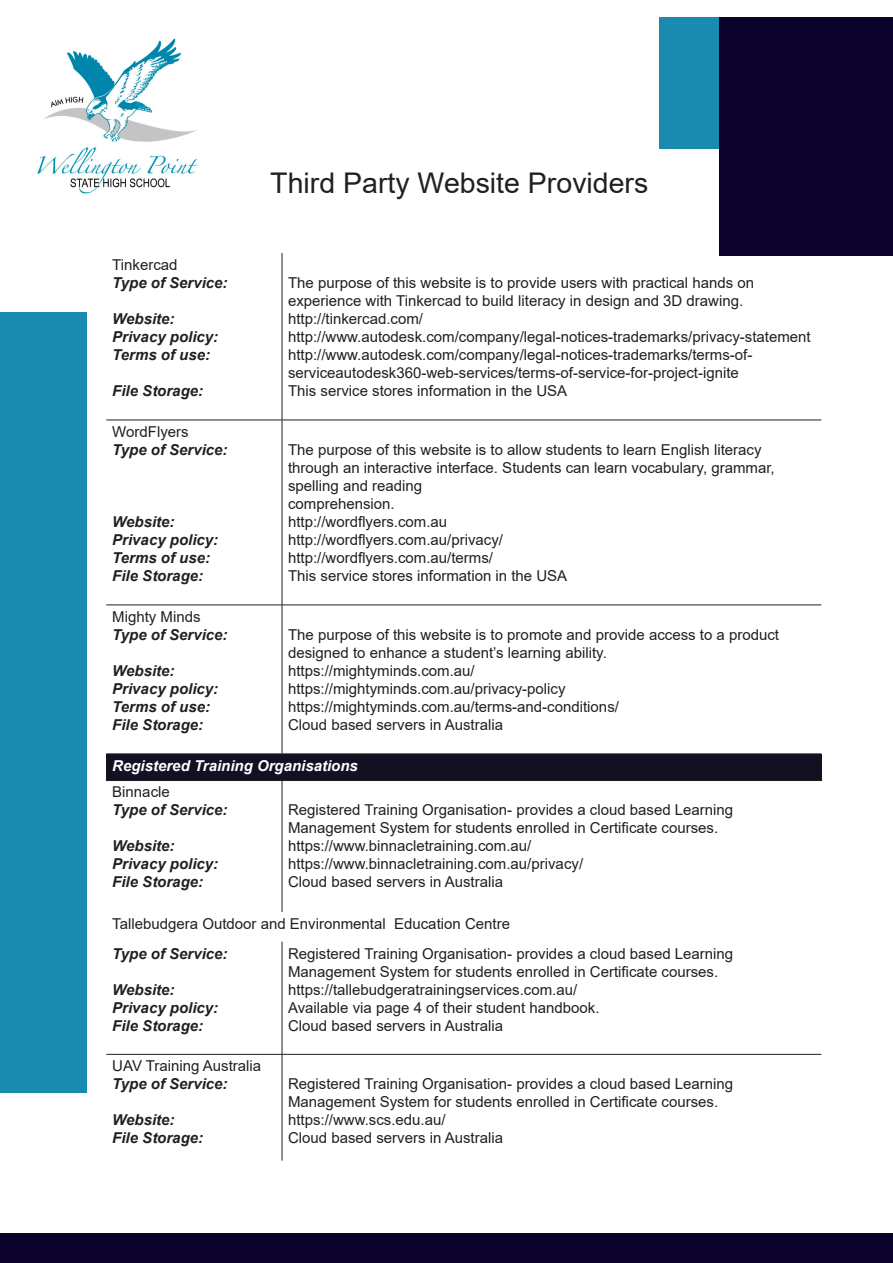
<style>
.page{position:relative;width:893px;height:1263px;background:#fff}
.page>*{position:absolute;margin:0;border:0;box-sizing:border-box;transform-origin:0 0}
.t1{font:28.5px "Arial";color:#231f20}
.t2{font:15px/18px "Arial";color:#231f20}
.t3{font:italic 700 15px "Arial";color:#231f20}
.t4{font:italic 700 15px "Arial";color:#fff}
</style>
<div class="page">
<div style="left:0;top:313px;width:86px;height:780px;background:#1a8ab0"></div>
<div style="left:659px;top:17px;width:117px;height:132px;background:#1a8ab0"></div>
<div style="left:720px;top:17px;width:173px;height:238px;background:#0a022a"></div>
<div style="left:0;top:1233px;width:893px;height:30px;background:#0a022a"></div>
<img style="left:37px;top:38px;width:161px;height:156px">
<div style="left:106px;top:754px;width:715px;height:26px;background:#121123"></div>
<hr style="left:282px;top:253px;width:1px;height:167px;background:#231f20">
<hr style="left:106px;top:420px;width:176px;height:1px;background:#231f20">
<hr style="left:282px;top:420px;width:539px;height:1px;background:#231f20">
<hr style="left:282px;top:420px;width:1px;height:185px;background:#231f20">
<hr style="left:106px;top:605px;width:176px;height:1px;background:#231f20">
<hr style="left:282px;top:605px;width:539px;height:1px;background:#231f20">
<hr style="left:282px;top:605px;width:1px;height:149px;background:#231f20">
<hr style="left:106px;top:753px;width:176px;height:1px;background:#231f20">
<hr style="left:282px;top:753px;width:539px;height:1px;background:#231f20">
<hr style="left:106px;top:780px;width:176px;height:1px;background:#231f20">
<hr style="left:282px;top:780px;width:539px;height:1px;background:#231f20">
<hr style="left:282px;top:781px;width:1px;height:131px;background:#231f20">
<hr style="left:282px;top:942px;width:1px;height:112px;background:#231f20">
<hr style="left:106px;top:1054px;width:176px;height:1px;background:#231f20">
<hr style="left:282px;top:1054px;width:539px;height:1px;background:#231f20">
<hr style="left:282px;top:1054px;width:1px;height:106px;background:#231f20">
<p class="t2" style="left:112px;top:256px;width:67px">Tinkercad</p>
<p class="t3" style="left:112px;top:273px;width:117px">Type of Service:</p>
<p class="t3" style="left:112px;top:309px;width:64px">Website:</p>
<p class="t3" style="left:112px;top:327px;width:107px">Privacy policy:</p>
<p class="t3" style="left:112px;top:345px;width:99px">Terms of use:</p>
<p class="t3" style="left:112px;top:381px;width:92px">File Storage:</p>
<p class="t2" style="left:112px;top:422px;width:78px">WordFlyers</p>
<p class="t3" style="left:112px;top:440px;width:117px">Type of Service:</p>
<p class="t3" style="left:112px;top:512px;width:64px">Website:</p>
<p class="t3" style="left:112px;top:530px;width:107px">Privacy policy:</p>
<p class="t3" style="left:112px;top:548px;width:99px">Terms of use:</p>
<p class="t3" style="left:112px;top:566px;width:92px">File Storage:</p>
<p class="t1" style="left:270px;top:163px;width:379px">Third Party Website Providers</p>
<p class="t2" style="left:288px;top:274px;width:468px">The purpose of this website is to provide users with practical hands on experience with Tinkercad to build literacy in design and 3D drawing.</p>
<p class="t2" style="left:288px;top:310px;width:137px">http://tinkercad.com/</p>
<p class="t2" style="left:288px;top:328px;width:524px">http://www.autodesk.com/company/legal-notices-trademarks/privacy-statement</p>
<p class="t2" style="left:288px;top:346px;width:466px">http://www.autodesk.com/company/legal-notices-trademarks/terms-of&shy;serviceautodesk360-web-services/terms-of-service-for-project-ignite</p>
<p class="t2" style="left:288px;top:382px;width:281px">This service stores information in the USA</p>
<p class="t2" style="left:288px;top:440px;width:488px">The purpose of this website is to allow students to learn English literacy through an interactive interface. Students can learn vocabulary, grammar, spelling and reading</p>
<p class="t2" style="left:288px;top:494px;width:108px">comprehension.</p>
<p class="t2" style="left:288px;top:512px;width:161px">http://wordflyers.com.au</p>
<p class="t2" style="left:288px;top:530px;width:217px">http://wordflyers.com.au/privacy/</p>
<p class="t2" style="left:288px;top:548px;width:207px">http://wordflyers.com.au/terms/</p>
<p class="t2" style="left:288px;top:566px;width:281px">This service stores information in the USA</p>
<p class="t2" style="left:112px;top:607px;width:90px">Mighty Minds</p>
<p class="t3" style="left:112px;top:624px;width:117px">Type of Service:</p>
<p class="t3" style="left:112px;top:660px;width:64px">Website:</p>
<p class="t3" style="left:112px;top:678px;width:107px">Privacy policy:</p>
<p class="t3" style="left:112px;top:696px;width:99px">Terms of use:</p>
<p class="t3" style="left:112px;top:714px;width:92px">File Storage:</p>
<p class="t2" style="left:288px;top:625px;width:493px">The purpose of this website is to promote and provide access to a product designed to enhance a student’s learning ability.</p>
<p class="t2" style="left:288px;top:661px;width:188px">https://mightyminds.com.au/</p>
<p class="t2" style="left:288px;top:679px;width:279px">https://mightyminds.com.au/privacy-policy</p>
<p class="t2" style="left:288px;top:697px;width:332px">https://mightyminds.com.au/terms-and-conditions/</p>
<p class="t2" style="left:288px;top:715px;width:217px">Cloud based servers in Australia</p>
<p class="t4" style="left:112px;top:755px;width:247px">Registered Training Organisations</p>
<p class="t2" style="left:112px;top:783px;width:59px">Binnacle</p>
<p class="t3" style="left:112px;top:800px;width:117px">Type of Service:</p>
<p class="t3" style="left:112px;top:836px;width:64px">Website:</p>
<p class="t3" style="left:112px;top:854px;width:107px">Privacy policy:</p>
<p class="t3" style="left:112px;top:872px;width:92px">File Storage:</p>
<p class="t2" style="left:288px;top:801px;width:447px">Registered Training Organisation- provides a cloud based Learning<br>Management System for students enrolled in Certificate courses.</p>
<p class="t2" style="left:288px;top:837px;width:245px">https://www.binnacletraining.com.au/</p>
<p class="t2" style="left:288px;top:855px;width:297px">https://www.binnacletraining.com.au/privacy/</p>
<p class="t2" style="left:288px;top:873px;width:217px">Cloud based servers in Australia</p>
<p class="t2" style="left:112px;top:914px;width:399px">Tallebudgera Outdoor and Environmental Education Centre</p>
<p class="t3" style="left:112px;top:943px;width:117px">Type of Service:</p>
<p class="t3" style="left:112px;top:979px;width:64px">Website:</p>
<p class="t3" style="left:112px;top:997px;width:107px">Privacy policy:</p>
<p class="t3" style="left:112px;top:1015px;width:92px">File Storage:</p>
<p class="t2" style="left:288px;top:944px;width:447px">Registered Training Organisation- provides a cloud based Learning<br>Management System for students enrolled in Certificate courses.</p>
<p class="t2" style="left:288px;top:980px;width:291px">https://tallebudgeratrainingservices.com.au/</p>
<p class="t2" style="left:288px;top:998px;width:313px">Available via page 4 of their student handbook.</p>
<p class="t2" style="left:288px;top:1016px;width:217px">Cloud based servers in Australia</p>
<p class="t2" style="left:112px;top:1057px;width:150px">UAV Training Australia</p>
<p class="t3" style="left:112px;top:1074px;width:117px">Type of Service:</p>
<p class="t3" style="left:112px;top:1110px;width:64px">Website:</p>
<p class="t3" style="left:112px;top:1128px;width:92px">File Storage:</p>
<p class="t2" style="left:288px;top:1075px;width:447px">Registered Training Organisation- provides a cloud based Learning</p>
<p class="t2" style="left:288px;top:1093px;width:432px">Management System for students enrolled in Certificate courses.</p>
<p class="t2" style="left:288px;top:1111px;width:159px">https://www.scs.edu.au/</p>
<p class="t2" style="left:288px;top:1129px;width:217px">Cloud based servers in Australia</p>
</div>
